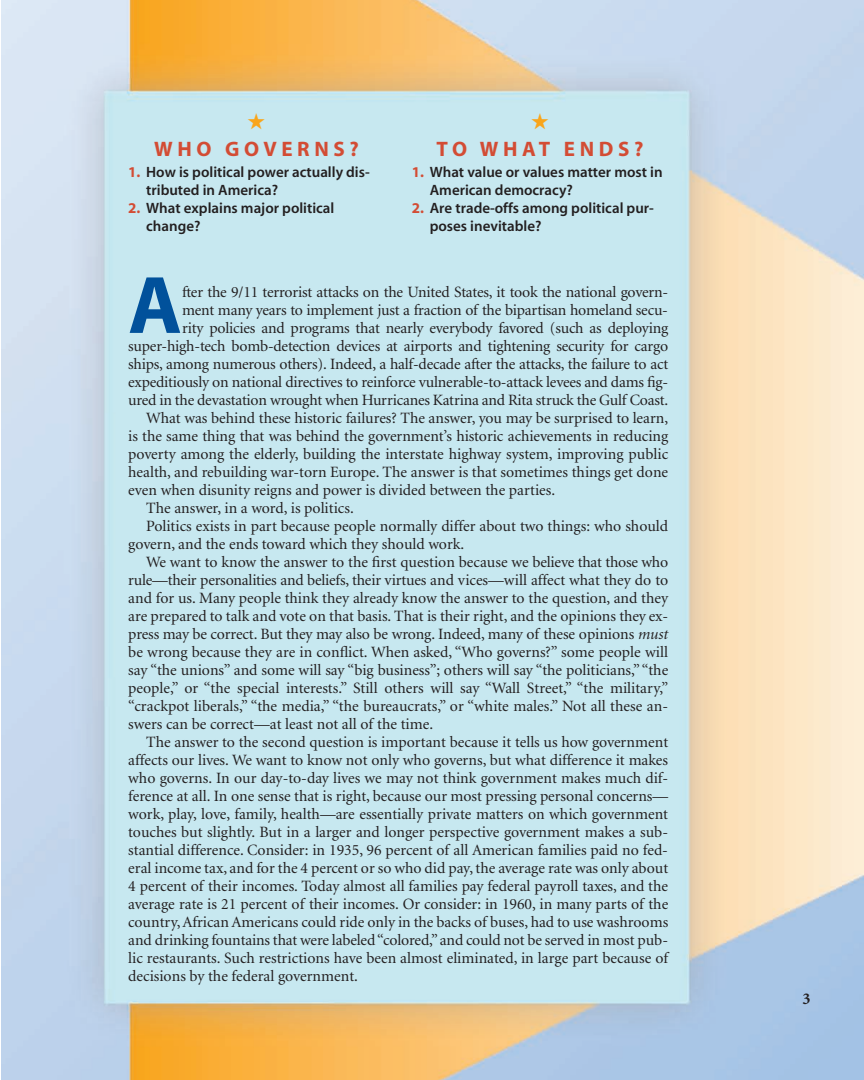
<style>
.page{position:relative;width:864px;height:1080px;background:#fff}
.page>*{position:absolute;margin:0;border:0;box-sizing:border-box;transform-origin:0 0}
.t1{font:700 82.2px "Myriad";color:#01519b}
.t2{font:700 21px "Myriad";letter-spacing:.22em;color:#d34c34}
.t3{font:700 16.5px "Minion";color:#231f20}
.t4{font:15.75px "Minion";color:#231f20}
.t5{font:15px/18px "Myriad Sem";color:#231f20}
.s1{font-family:"Myriad";font-weight:700;color:#d34c34}
.s2{font-style:italic}
</style>
<div class="page">
<img style="left:2px;top:0;width:862px;height:1080px">
<svg style="left:248px;top:113px;width:17px;height:16px"></svg>
<svg style="left:532px;top:113px;width:16px;height:16px"></svg>
<p class="t2" style="left:154px;top:141px;width:206px">WHO GOVERNS?</p>
<p class="t5" style="left:146px;top:164px;width:225px;text-indent:-18px"><span class="s1">1.</span> How is political power actually dis&shy;tributed in America?</p>
<p class="t5" style="left:146px;top:200px;width:190px;text-indent:-18px"><span class="s1">2.</span> What explains major political change?</p>
<p class="t2" style="left:436px;top:141px;width:209px">TO WHAT ENDS?</p>
<p class="t5" style="left:430px;top:164px;width:234px;text-indent:-18px"><span class="s1">1.</span> What value or values matter most in<br>American democracy?</p>
<p class="t5" style="left:430px;top:200px;width:226px;text-indent:-18px"><span class="s1">2.</span> Are trade-offs among political pur&shy;poses inevitable?</p>
<p class="t1" style="left:128px;top:275px;width:55px">A</p>
<p class="t4" style="left:182px;top:286px;width:488px">fter the 9/11 terrorist attacks on the United States, it took the national govern-</p>
<p class="t4" style="left:182px;top:304px;width:487px">ment many years to implement just a fraction of the bipartisan homeland secu-</p>
<p class="t4" style="left:182px;top:322px;width:488px">rity policies and programs that nearly everybody favored (such as deploying</p>
<p class="t4" style="left:128px;top:340px;width:541px">super-high-tech bomb-detection devices at airports and tightening security for cargo</p>
<p class="t4" style="left:128px;top:358px;width:541px">ships, among numerous others). Indeed, a half-decade after the attacks, the failure to act</p>
<p class="t4" style="left:128px;top:376px;width:541px">expeditiously on national directives to reinforce vulnerable-to-attack levees and dams fig-</p>
<p class="t4" style="left:128px;top:394px;width:541px">ured in the devastation wrought when Hurricanes Katrina and Rita struck the Gulf Coast.</p>
<p class="t4" style="left:146px;top:412px;width:523px">What was behind these historic failures? The answer, you may be surprised to learn,</p>
<p class="t4" style="left:128px;top:430px;width:541px">is the same thing that was behind the government’s historic achievements in reducing</p>
<p class="t4" style="left:128px;top:448px;width:542px">poverty among the elderly, building the interstate highway system, improving public</p>
<p class="t4" style="left:128px;top:466px;width:542px">health, and rebuilding war-torn Europe. The answer is that sometimes things get done</p>
<p class="t4" style="left:128px;top:484px;width:428px">even when disunity reigns and power is divided between the parties.</p>
<p class="t4" style="left:146px;top:502px;width:209px">The answer, in a word, is politics.</p>
<p class="t4" style="left:146px;top:520px;width:524px">Politics exists in part because people normally differ about two things: who should</p>
<p class="t4" style="left:128px;top:538px;width:338px">govern, and the ends toward which they should work.</p>
<p class="t4" style="left:146px;top:556px;width:523px">We want to know the answer to the first question because we believe that those who</p>
<p class="t4" style="left:128px;top:574px;width:541px">rule—their personalities and beliefs, their virtues and vices—will affect what they do to</p>
<p class="t4" style="left:128px;top:592px;width:542px">and for us. Many people think they already know the answer to the question, and they</p>
<p class="t4" style="left:128px;top:610px;width:541px">are prepared to talk and vote on that basis. That is their right, and the opinions they ex-</p>
<p class="t4" style="left:128px;top:628px;width:542px">press may be correct. But they may also be wrong. Indeed, many of these opinions <span class="s2">must</span></p>
<p class="t4" style="left:128px;top:646px;width:541px">be wrong because they are in conflict. When asked, “Who governs?” some people will</p>
<p class="t4" style="left:128px;top:664px;width:542px">say “the unions” and some will say “big business”; others will say “the politicians,” “the</p>
<p class="t4" style="left:128px;top:682px;width:542px">people,” or “the special interests.” Still others will say “Wall Street,” “the military,”</p>
<p class="t4" style="left:128px;top:700px;width:541px">“crackpot liberals,” “the media,” “the bureaucrats,” or “white males.” Not all these an-</p>
<p class="t4" style="left:128px;top:718px;width:306px">swers can be correct—at least not all of the time.</p>
<p class="t4" style="left:146px;top:736px;width:523px">The answer to the second question is important because it tells us how government</p>
<p class="t4" style="left:128px;top:754px;width:541px">affects our lives. We want to know not only who governs, but what difference it makes</p>
<p class="t4" style="left:128px;top:772px;width:542px">who governs. In our day-to-day lives we may not think government makes much dif-</p>
<p class="t4" style="left:128px;top:790px;width:541px">ference at all. In one sense that is right, because our most pressing personal concerns—</p>
<p class="t4" style="left:128px;top:808px;width:541px">work, play, love, family, health—are essentially private matters on which government</p>
<p class="t4" style="left:128px;top:826px;width:541px">touches but slightly. But in a larger and longer perspective government makes a sub-</p>
<p class="t4" style="left:128px;top:844px;width:541px">stantial difference. Consider: in 1935, 96 percent of all American families paid no fed-</p>
<p class="t4" style="left:128px;top:862px;width:541px">eral income tax, and for the 4 percent or so who did pay, the average rate was only about</p>
<p class="t4" style="left:128px;top:880px;width:541px">4 percent of their incomes. Today almost all families pay federal payroll taxes, and the</p>
<p class="t4" style="left:128px;top:898px;width:542px">average rate is 21 percent of their incomes. Or consider: in 1960, in many parts of the</p>
<p class="t4" style="left:128px;top:916px;width:542px">country, African Americans could ride only in the backs of buses, had to use washrooms</p>
<p class="t4" style="left:128px;top:934px;width:541px">and drinking fountains that were labeled “colored,” and could not be served in most pub-</p>
<p class="t4" style="left:128px;top:952px;width:541px">lic restaurants. Such restrictions have been almost eliminated, in large part because of</p>
<p class="t4" style="left:128px;top:970px;width:231px">decisions by the federal government.</p>
<p class="t3" style="left:803px;top:992px;width:10px">3</p>
</div>
